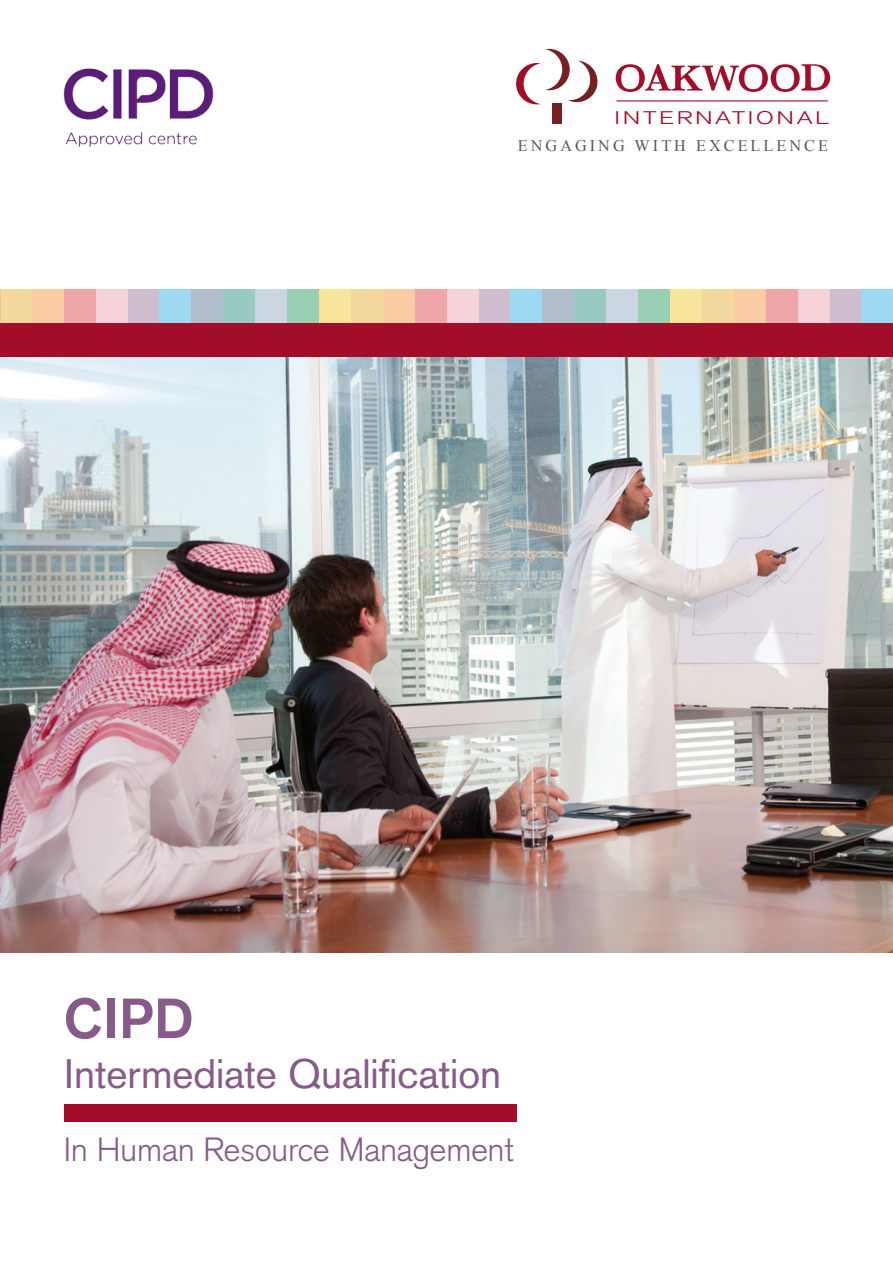
<style>
.page{position:relative;width:893px;height:1263px;background:#fff}
.page>*{position:absolute;margin:0;border:0;box-sizing:border-box;transform-origin:0 0}
.t1{font:700 55.5px "Akzidenz Grotesk";color:#865b89}
.t2{font:40.5px "Akzidenz Grotesk";color:#865b89}
.t3{font:300 33px "Akzidenz Grotesk";color:#865b89}
.t4{font:300 18px "Akzidenz Grotesk";letter-spacing:.11em;color:#a20e29;scale:1.39 1}
.t5{font:16.2px "Times New Roman";letter-spacing:.19em;color:#57585a}
</style>
<div class="page">
<svg style="left:1px;top:289px;width:892px;height:34px;background:#d2cbc0"></svg>
<svg style="left:516px;top:49px;width:82px;height:55px"></svg>
<div style="left:552px;top:103px;width:9px;height:21px;background:#762023"></div>
<svg style="left:616px;top:64px;width:214px;height:28px"></svg>
<hr style="left:616px;top:100px;width:212px;height:1px;background:#a20e29">
<img style="left:63px;top:68px;width:151px;height:79px">
<div style="left:0;top:323px;width:893px;height:34px;background:#a20e29"></div>
<div style="left:64px;top:1105px;width:453px;height:17px;background:#a20e29"></div>
<img style="left:0;top:357px;width:893px;height:595px">
<p class="t4" style="left:614px;top:107px;width:156px">INTERNATIONAL</p>
<p class="t5" style="left:518px;top:135px;width:312px">ENGAGING WITH EXCELLENCE</p>
<p class="t1" style="left:64px;top:986px;width:131px">CIPD</p>
<p class="t2" style="left:64px;top:1049px;width:439px">Intermediate Qualification</p>
<p class="t3" style="left:64px;top:1130px;width:451px">In Human Resource Management</p>
</div>
